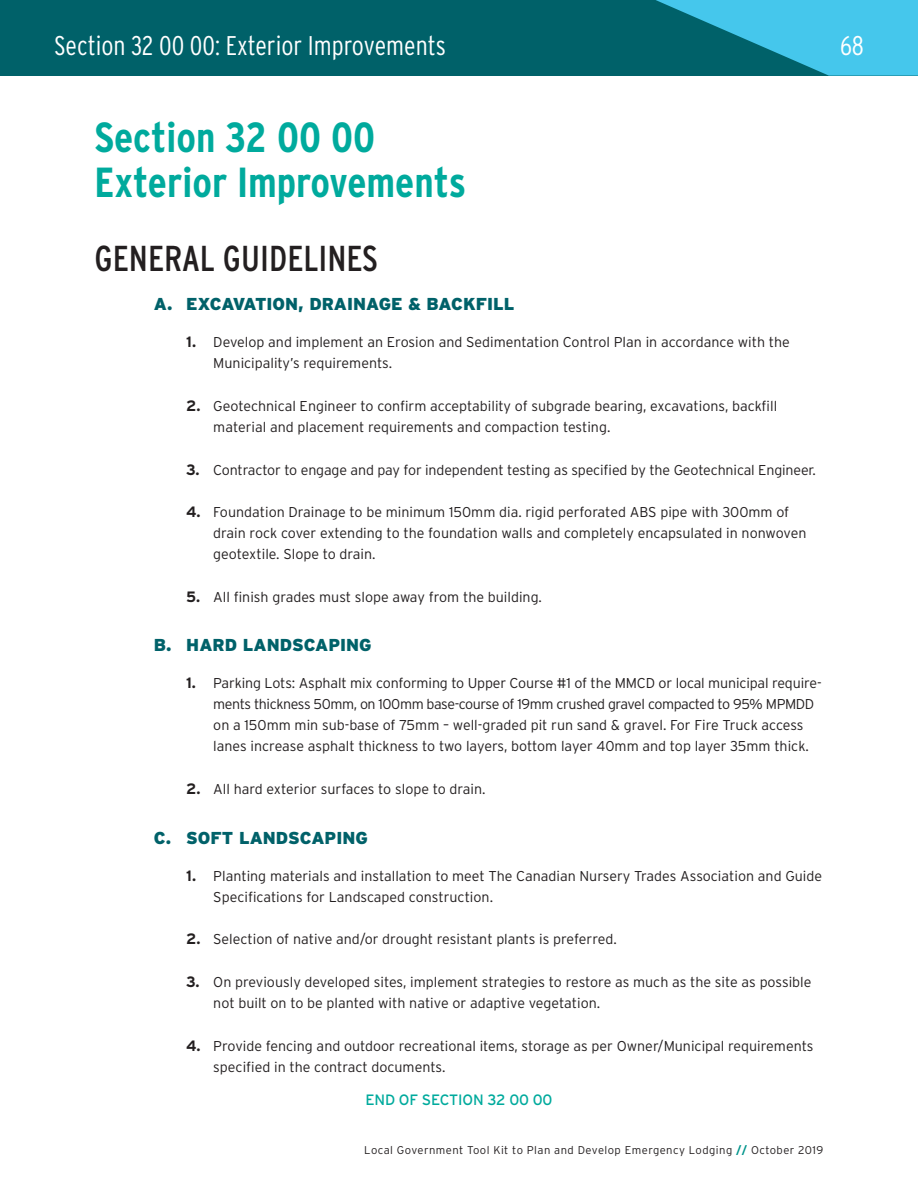
<style>
.page{position:relative;width:918px;height:1188px;background:#fff}
.page>*{position:absolute;margin:0;border:0;box-sizing:border-box;transform-origin:0 0}
.Sec_6_Level_1_Title{font:700 condensed 42px/45px "Interstate";color:#00aa9d}
.Sec_6_Level_1_Head{font:condensed 36px "Interstate";color:#231f20}
.t1{font:300 condensed 27px "Interstate";color:#fff}
.t2{font:900 17.25px "Interstate";color:#006169}
.Sec_6_End_Section{font:15px "Interstate";letter-spacing:-.01em;color:#00aa9d}
.t3{font:300 14.25px/21px "Interstate";color:#231f20}
.t4{font:300 11.25px "Interstate";letter-spacing:.04em;color:#231f20}
.s1{font-weight:700;font-size:15px}
.s2{font-weight:700;color:#00948b}
</style>
<div class="page">
<div style="left:0;top:0;width:918px;height:76px;background:#006169"></div>
<svg style="left:656px;top:0;width:262px;height:76px"></svg>
<h3 class="t1" style="left:54px;top:29px;width:393px">Section 32 00 00: Exterior Improvements</h3>
<h3 class="t1" style="left:840px;top:29px;width:25px">68</h3>
<p class="Sec_6_Level_1_Title" style="left:94px;top:114px;width:373px">Section 32 00 00<br>Exterior Improvements</p>
<p class="Sec_6_Level_1_Head" style="left:94px;top:237px;width:285px">GENERAL GUIDELINES</p>
<p class="t2" style="left:154px;top:294px;width:362px">A. EXCAVATION, DRAINAGE &amp; BACKFILL</p>
<p class="t3" style="left:213px;top:332px;width:578px;text-indent:-27px"><span class="s1">1.</span> Develop and implement an Erosion and Sedimentation Control Plan in accordance with the<br>Municipality’s requirements.</p>
<p class="t3" style="left:213px;top:395px;width:565px;text-indent:-27px"><span class="s1">2.</span> Geotechnical Engineer to confirm acceptability of subgrade bearing, excavations, backfill material and placement requirements and compaction testing.</p>
<p class="t3" style="left:186px;top:459px;width:631px"><span class="s1">3.</span> Contractor to engage and pay for independent testing as specified by the Geotechnical Engineer.</p>
<p class="t3" style="left:213px;top:502px;width:595px;text-indent:-27px"><span class="s1">4.</span> Foundation Drainage to be minimum 150mm dia. rigid perforated ABS pipe with 300mm of drain rock cover extending to the foundation walls and completely encapsulated in nonwoven geotextile. Slope to drain.</p>
<p class="t3" style="left:186px;top:586px;width:357px"><span class="s1">5.</span> All finish grades must slope away from the building.</p>
<p class="t2" style="left:154px;top:635px;width:219px">B. HARD LANDSCAPING</p>
<p class="t3" style="left:213px;top:673px;width:608px;text-indent:-27px"><span class="s1">1.</span> Parking Lots: Asphalt mix conforming to Upper Course #1 of the MMCD or local municipal require&shy;ments thickness 50mm, on 100mm base-course of 19mm crushed gravel compacted to 95% MPMDD on a 150mm min sub-base of 75mm – well-graded pit run sand &amp; gravel. For Fire Truck access lanes increase asphalt thickness to two layers, bottom layer 40mm and top layer 35mm thick.</p>
<p class="t3" style="left:186px;top:778px;width:301px"><span class="s1">2.</span> All hard exterior surfaces to slope to drain.</p>
<p class="t2" style="left:154px;top:827px;width:215px">C. SOFT LANDSCAPING</p>
<p class="t3" style="left:213px;top:865px;width:610px;text-indent:-27px"><span class="s1">1.</span> Planting materials and installation to meet The Canadian Nursery Trades Association and Guide<br>Specifications for Landscaped construction.</p>
<p class="t3" style="left:186px;top:929px;width:432px"><span class="s1">2.</span> Selection of native and/or drought resistant plants is preferred.</p>
<p class="t3" style="left:213px;top:971px;width:600px;text-indent:-27px"><span class="s1">3.</span> On previously developed sites, implement strategies to restore as much as the site as possible not built on to be planted with native or adaptive vegetation.</p>
<p class="t3" style="left:213px;top:1035px;width:602px;text-indent:-27px"><span class="s1">4.</span> Provide fencing and outdoor recreational items, storage as per Owner/Municipal requirements specified in the contract documents.</p>
<p class="Sec_6_End_Section" style="left:365px;top:1090px;width:189px">END OF SECTION 32 00 00</p>
<p class="t4" style="left:364px;top:1143px;width:461px">Local Government Tool Kit to Plan and Develop Emergency Lodging <span class="s2">//</span> October 2019</p>
</div>
